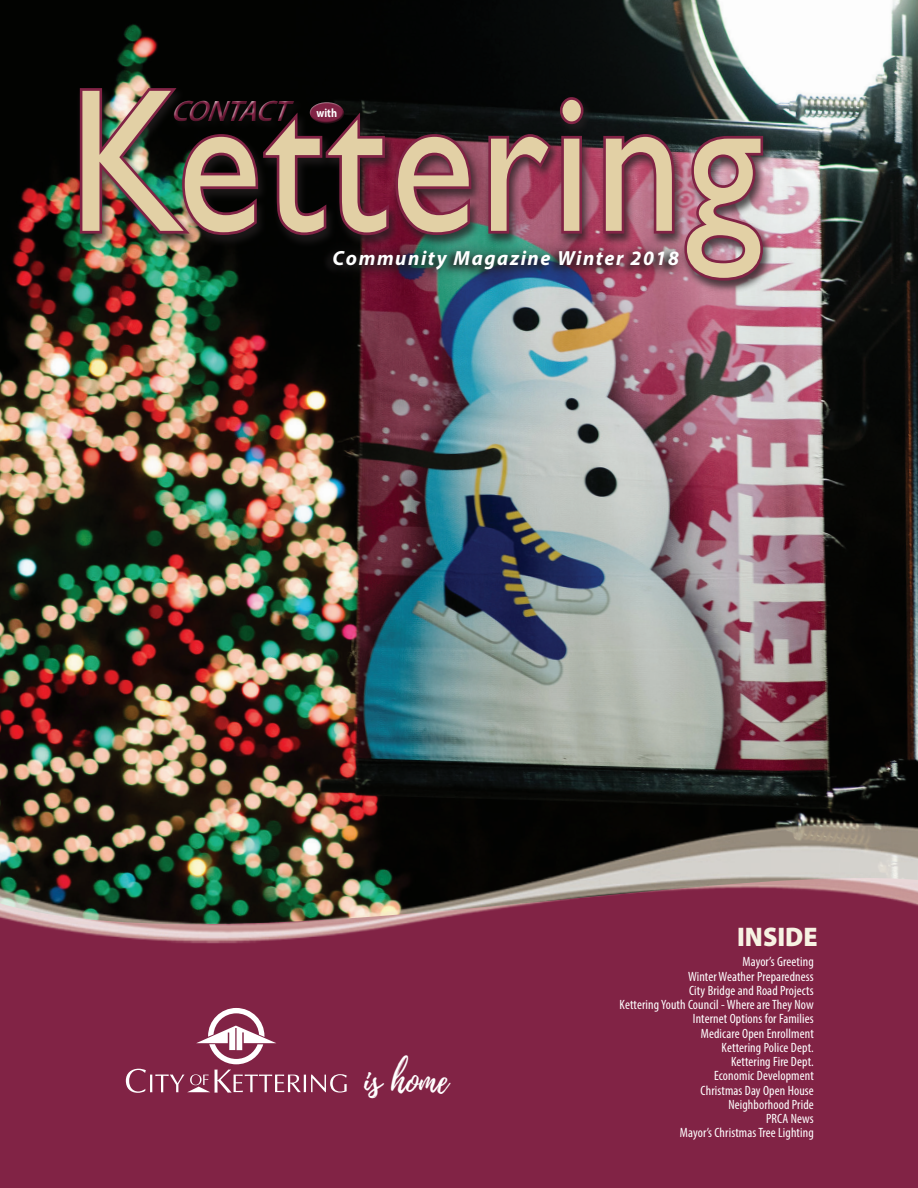
<style>
.page{position:relative;width:918px;height:1188px;background:#fff}
.page>*{position:absolute;margin:0;border:0;box-sizing:border-box;transform-origin:0 0}
.t1{font:205.2px "Gill Sans";letter-spacing:.025em;color:#e2d0a5;scale:.85 1}
.Fraze_price{font:36px "Playlist Script";color:#fff;scale:.95 1}
.t2{font:italic 600 29.55px "Myriad Pro";color:#812345}
.Body_text{font:900 27px "Myriad Pro";color:#f7f2e3;scale:.95 1}
.t3{font:italic 700 20.55px "Myriad Pro";letter-spacing:.08em;color:#fff}
.Body_text-2{font:condensed 13.5px "Myriad Pro";letter-spacing:.01em;color:#fff}
.t4{font:700 12.15px "Myriad Pro";color:#fff;scale:.86 1}
</style>
<div class="page">
<div style="left:0;top:828px;width:918px;height:360px;background:#812345"></div>
<img style="left:0;top:0;width:918px;height:813px">
<img style="left:0;top:813px;width:918px;height:131px">
<div style="left:75px;top:86px;width:699px;height:208px;background:#231f20;opacity:.75"></div>
<img style="left:77px;top:85px;width:397px;height:153px">
<svg style="left:486px;top:93px;width:101px;height:143px"></svg>
<svg style="left:601px;top:131px;width:165px;height:152px"></svg>
<svg style="left:126px;top:1008px;width:221px;height:85px"></svg>
<p class="t1" style="left:69px;top:42px;width:816px">Kettering</p>
<h3 class="t2" style="left:170px;top:92px;width:132px">CONTACT</h3>
<p class="t4" style="left:317px;top:105px;width:25px">with</p>
<p class="t3" style="left:333px;top:245px;width:348px">Community Magazine Winter 2018</p>
<p class="Fraze_price" style="left:364px;top:1055px;width:90px">is home</p>
<p class="Body_text" style="left:737px;top:919px;width:86px">INSIDE</p>
<p class="Body_text-2" style="left:743px;top:954px;width:73px">Mayor’s Greeting</p>
<p class="Body_text-2" style="left:688px;top:968px;width:127px">Winter Weather Preparedness</p>
<p class="Body_text-2" style="left:689px;top:982px;width:126px">City Bridge and Road Projects</p>
<p class="Body_text-2" style="left:620px;top:997px;width:196px">Kettering Youth Council - Where are They Now</p>
<p class="Body_text-2" style="left:693px;top:1011px;width:122px">Internet Options for Families</p>
<p class="Body_text-2" style="left:701px;top:1025px;width:114px">Medicare Open Enrollment</p>
<p class="Body_text-2" style="left:722px;top:1039px;width:94px">Kettering Police Dept.</p>
<p class="Body_text-2" style="left:731px;top:1054px;width:84px">Kettering Fire Dept.</p>
<p class="Body_text-2" style="left:714px;top:1068px;width:101px">Economic Development</p>
<p class="Body_text-2" style="left:701px;top:1082px;width:115px">Christmas Day Open House</p>
<p class="Body_text-2" style="left:728px;top:1096px;width:87px">Neighborhood Pride</p>
<p class="Body_text-2" style="left:766px;top:1111px;width:49px">PRCA News</p>
<p class="Body_text-2" style="left:680px;top:1125px;width:135px">Mayor’s Christmas Tree Lighting</p>
</div>
